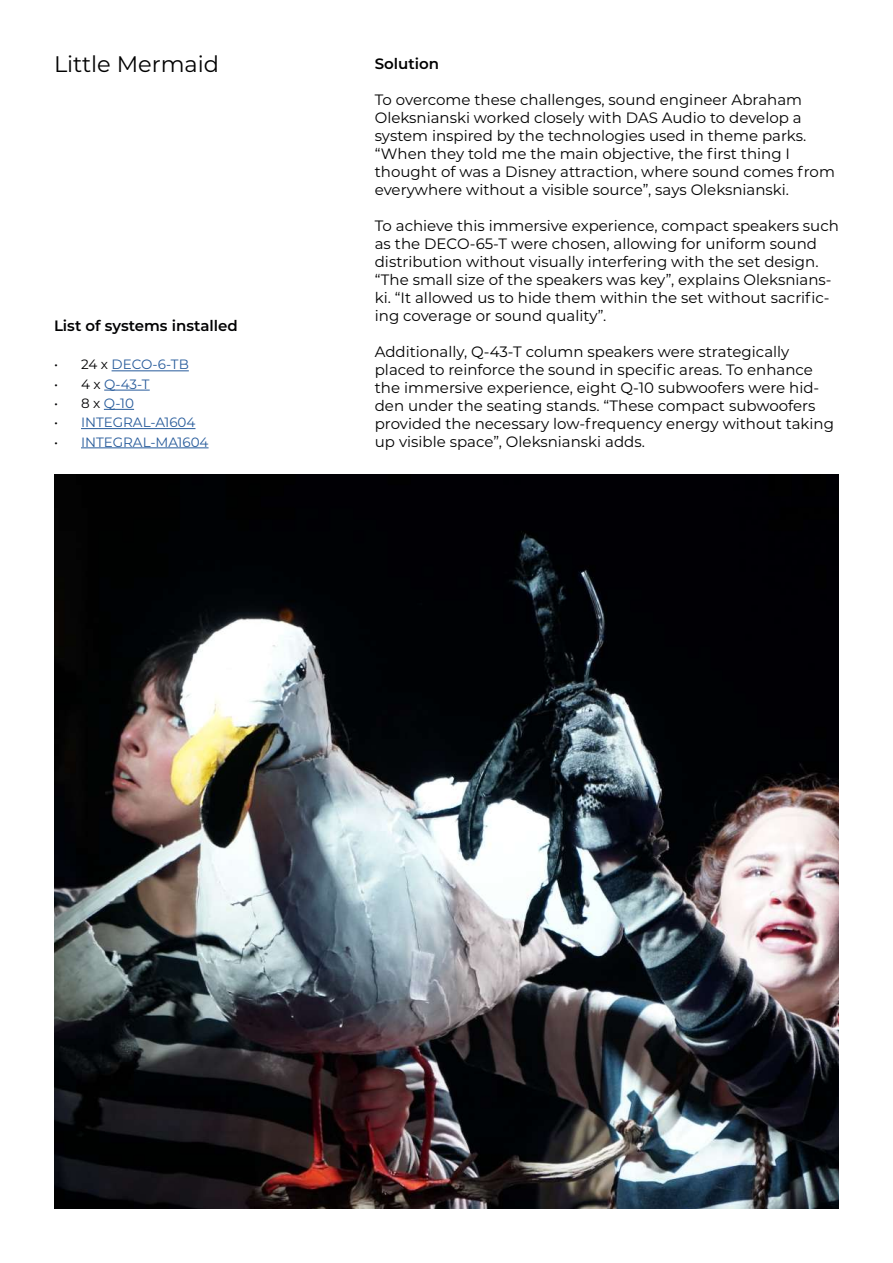
<style>
.page{position:relative;width:893px;height:1263px;background:#fff}
.page>*{position:absolute;margin:0;border:0;box-sizing:border-box;transform-origin:0 0}
.t1{font:22.5px "Montserrat";color:#000}
.t2{font:15px/18px "Montserrat";color:#000}
.t3{font:600 15px "Montserrat";color:#020203}
.t4{font:600 15px "Montserrat";color:#000}
.t5{font:13.5px "Montserrat";color:#275b9b}
.s1{color:#020203}
.s2{color:#000}
</style>
<div class="page">
<img style="left:54px;top:474px;width:785px;height:735px">
<hr style="left:112px;top:370px;width:77px;height:1px;background:#275b9b">
<hr style="left:104px;top:390px;width:46px;height:1px;background:#275b9b">
<hr style="left:104px;top:409px;width:30px;height:1px;background:#275b9b">
<hr style="left:81px;top:428px;width:114px;height:1px;background:#275b9b">
<hr style="left:81px;top:447px;width:128px;height:1px;background:#275b9b">
<h1 class="t1" style="left:54px;top:48px;width:167px">Little Mermaid</h1>
<p class="t4" style="left:375px;top:53px;width:66px">Solution</p>
<p class="t2" style="left:375px;top:90px;width:462px">To overcome these challenges, sound engineer Abraham Oleksnianski worked closely with DAS Audio to develop a system inspired by the technologies used in theme parks. “When they told me the main objective, the first thing I thought of was a Disney attraction, where sound comes from everywhere without a visible source”, says Oleksnianski.</p>
<p class="t2" style="left:375px;top:216px;width:466px">To achieve this immersive experience, compact speakers such as the DECO-65-T were chosen, allowing for uniform sound distribution without visually interfering with the set design. “The small size of the speakers was key”, explains Oleksnians&shy;ki. “It allowed us to hide them within the set without sacrific&shy;ing coverage or sound quality”.</p>
<p class="t2" style="left:375px;top:342px;width:461px">Additionally, Q-43-T column speakers were strategically placed to reinforce the sound in specific areas. To enhance the immersive experience, eight Q-10 subwoofers were hid&shy;den under the seating stands. “These compact subwoofers provided the necessary low-frequency energy without taking up visible space”, Oleksnianski adds.</p>
<p class="t3" style="left:54px;top:315px;width:185px">List of systems installed</p>
<p class="t5" style="left:54px;top:355px;width:136px"><span class="s1">• 24 x</span> DECO-6-TB</p>
<p class="t5" style="left:54px;top:375px;width:97px"><span class="s1">• 4 x</span> Q-43-T</p>
<p class="t5" style="left:54px;top:394px;width:82px"><span class="s1">• 8 x</span> Q-10</p>
<p class="t5" style="left:54px;top:413px;width:143px"><span class="s2">•</span> INTEGRAL-A1604</p>
<p class="t5" style="left:54px;top:432px;width:156px"><span class="s2">•</span> INTEGRAL-MA1604</p>
</div>
